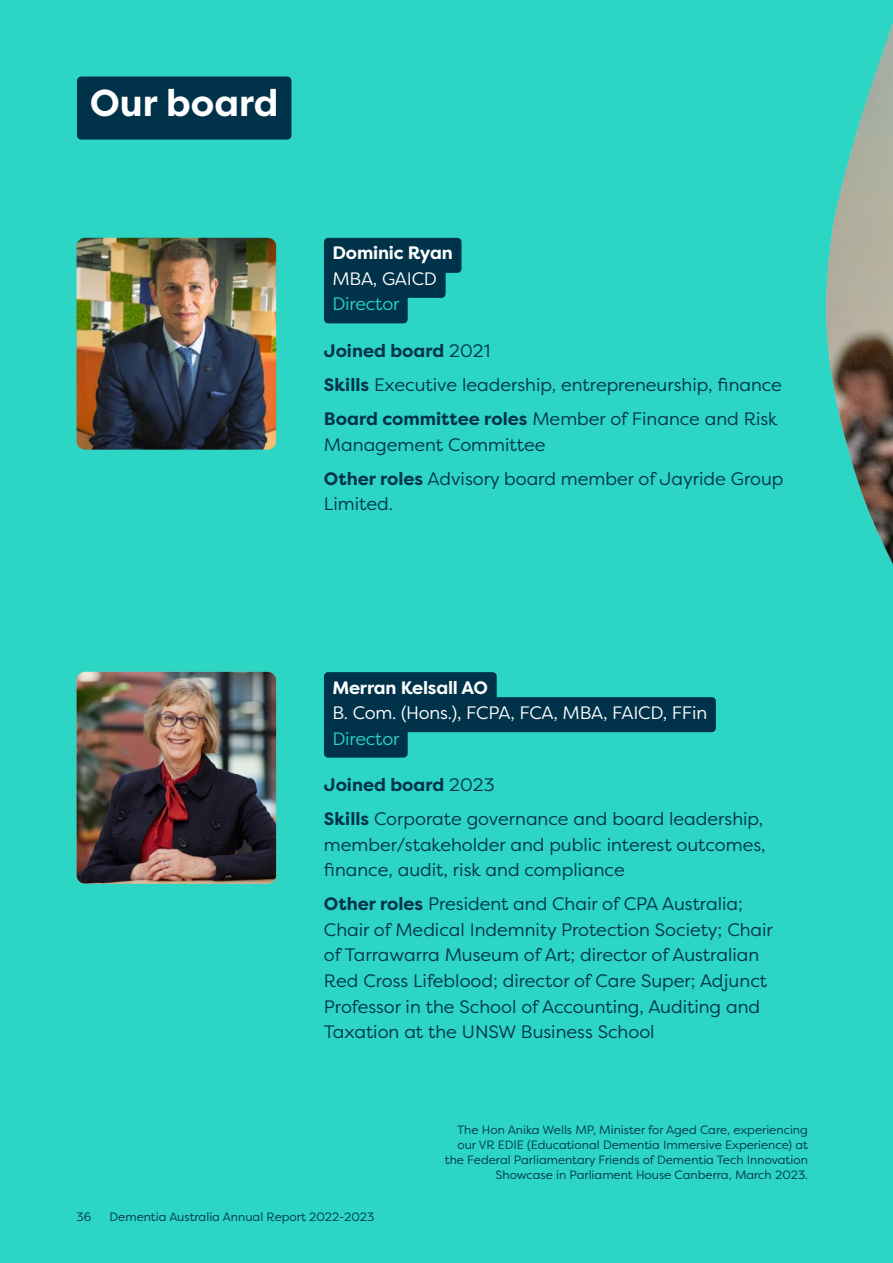
<style>
.page{position:relative;width:893px;height:1263px;background:#2cd5c4}
.page>*{position:absolute;margin:0;border:0;box-sizing:border-box;transform-origin:0 0}
.t1{font:700 37.5px "Filson Pro";color:#fff}
.t2{font:18px/25.5px "Filson Pro";color:#003349}
.H2__2023__Blackberry{font:18px "Filson Pro";letter-spacing:-.01em;color:#fff}
.t3{font:700 18px "Filson Pro";color:#003349}
.H2__2023__Blackberry-2{font:700 18px "Filson Pro";letter-spacing:-.01em;color:#fff}
.H2__2023__Blackberry-3{font:18px "Filson Pro";letter-spacing:-.01em;color:#2cd5c4}
.t4{font:12px/15px "Filson Pro";color:#00334a;text-align:right}
.t5{font:12px "Filson Pro";color:#003349}
.s1{font-weight:400}
.s2{font-weight:700}
</style>
<div class="page">
<div style="left:77px;top:77px;width:214px;height:63px;background:#003349;border-radius:4px"></div>
<div style="left:324px;top:238px;width:137px;height:35px;background:#00334a;border-radius:4px"></div>
<div style="left:324px;top:263px;width:122px;height:35px;background:#00334a;border-radius:4px"></div>
<div style="left:324px;top:288px;width:84px;height:35px;background:#00334a;border-radius:4px"></div>
<div style="left:324px;top:672px;width:173px;height:35px;background:#00334a;border-radius:4px"></div>
<div style="left:324px;top:697px;width:392px;height:35px;background:#00334a;border-radius:4px"></div>
<div style="left:324px;top:723px;width:84px;height:35px;background:#00334a;border-radius:4px"></div>
<img style="left:826px;top:23px;width:67px;height:541px">
<img style="left:77px;top:672px;width:199px;height:212px">
<img style="left:77px;top:238px;width:199px;height:212px">
<h1 class="t1" style="left:90px;top:80px;width:190px">Our board</h1>
<h2 class="H2__2023__Blackberry-2" style="left:332px;top:242px;width:122px">Dominic Ryan</h2>
<h2 class="H2__2023__Blackberry" style="left:332px;top:267px;width:106px">MBA, GAICD</h2>
<h2 class="H2__2023__Blackberry-3" style="left:332px;top:292px;width:69px">Director</h2>
<p class="t3" style="left:324px;top:339px;width:168px">Joined board <span class="s1">2021</span></p>
<p class="t2" style="left:324px;top:372px;width:460px"><span class="s2">Skills</span> Executive leadership, entrepreneurship, finance</p>
<p class="t2" style="left:324px;top:406px;width:455px"><span class="s2">Board committee roles</span> Member of Finance and Risk<br>Management Committee</p>
<p class="t2" style="left:324px;top:465px;width:461px"><span class="s2">Other roles</span> Advisory board member of Jayride Group<br>Limited.</p>
<h2 class="H2__2023__Blackberry-2" style="left:332px;top:676px;width:157px">Merran Kelsall AO</h2>
<h2 class="H2__2023__Blackberry" style="left:332px;top:701px;width:376px">B. Com. (Hons.), FCPA, FCA, MBA, FAICD, FFin</h2>
<h2 class="H2__2023__Blackberry-3" style="left:332px;top:726px;width:69px">Director</h2>
<p class="t3" style="left:324px;top:774px;width:172px">Joined board <span class="s1">2023</span></p>
<p class="t2" style="left:324px;top:806px;width:443px"><span class="s2">Skills</span> Corporate governance and board leadership, member/stakeholder and public interest outcomes, finance, audit, risk and compliance</p>
<p class="t2" style="left:324px;top:891px;width:450px"><span class="s2">Other roles</span> President and Chair of CPA Australia; Chair of Medical Indemnity Protection Society; Chair of Tarrawarra Museum of Art; director of Australian Red Cross Lifeblood; director of Care Super; Adjunct Professor in the School of Accounting, Auditing and Taxation at the UNSW Business School</p>
<p class="t4" style="left:445px;top:1122px;width:365px">The Hon Anika Wells MP, Minister for Aged Care, experiencing our VR EDIE (Educational Dementia Immersive Experience) at the Federal Parliamentary Friends of Dementia Tech Innovation Showcase in Parliament House Canberra, March 2023.</p>
<p class="t5" style="left:77px;top:1209px;width:16px">36</p>
<p class="t5" style="left:110px;top:1209px;width:266px">Dementia Australia Annual Report 2022-2023</p>
</div>
